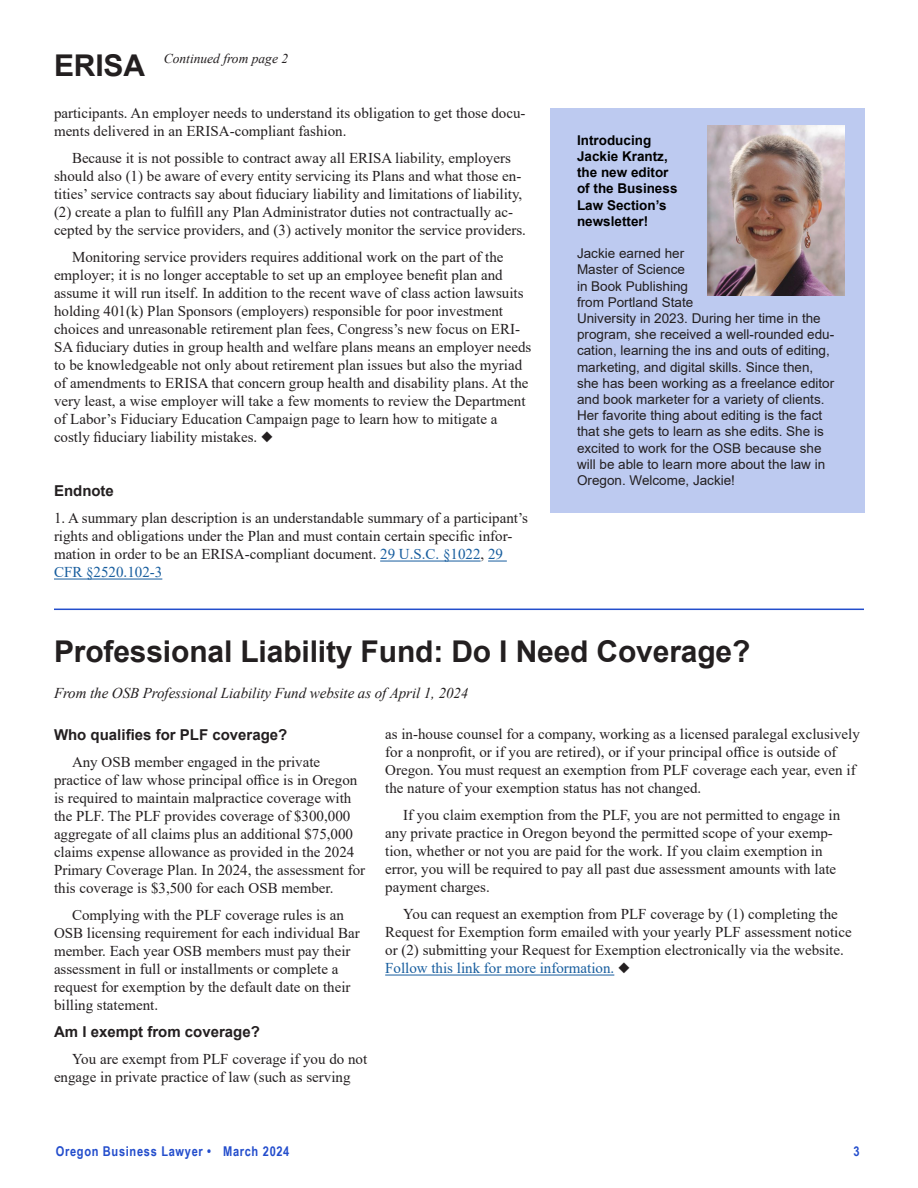
<style>
.page{position:relative;width:918px;height:1188px;background:#fff}
.page>*{position:absolute;margin:0;border:0;box-sizing:border-box;transform-origin:0 0}
.title_article{font:700 30px "Arial";letter-spacing:-.005em;color:#231f20}
.paragraph_article{font:15px/18px "Times New Roman";color:#231f20}
.endnote{font:15px/18px "Times New Roman";color:#231f20}
.author_article{font:italic 15px "Times New Roman";letter-spacing:-.005em;color:#231f20}
.subheading_article{font:700 15px "Arial";color:#231f20}
.paragraph_side{font:13.5px/16.2px "Arial";color:#231f20}
.heading_side{font:700 13.5px/16.2px "Arial";color:#000}
.title_date_bottom{font:700 13.5px "Arial Narrow";letter-spacing:.05em;color:#234dcc}
.continued_from{font:italic 13.5px "Times New Roman";color:#231f20}
.s1{color:#175d9e}
</style>
<div class="page">
<hr style="left:380px;top:561px;width:101px;height:1px;background:#175d9e">
<svg style="left:488px;top:561px;width:19px;height:1px"></svg>
<hr style="left:54px;top:579px;width:108px;height:1px;background:#175d9e">
<div style="left:550px;top:108px;width:315px;height:405px;background:#bdcaf0"></div>
<img style="left:707px;top:126px;width:137px;height:169px">
<hr style="left:54px;top:609px;width:810px;height:1px;background:#234dcc">
<hr style="left:385px;top:975px;width:229px;height:1px;background:#175d9e">
<p class="title_article" style="left:54px;top:44px;width:93px">ERISA</p>
<p class="continued_from" style="left:164px;top:50px;width:126px">Continued from page 2</p>
<p class="paragraph_article" style="left:54px;top:104px;width:473px">participants. An employer needs to understand its obligation to get those docu&shy;ments delivered in an ERISA-compliant fashion.</p>
<p class="paragraph_article" style="left:54px;top:149px;width:473px;text-indent:18px">Because it is not possible to contract away all ERISA liability, employers should also (1) be aware of every entity servicing its Plans and what those en&shy;tities’ service contracts say about fiduciary liability and limitations of liability, (2) create a plan to fulfill any Plan Administrator duties not contractually ac&shy;cepted by the service providers, and (3) actively monitor the service providers.</p>
<p class="paragraph_article" style="left:54px;top:248px;width:479px;text-indent:18px">Monitoring service providers requires additional work on the part of the employer; it is no longer acceptable to set up an employee benefit plan and assume it will run itself. In addition to the recent wave of class action lawsuits holding 401(k) Plan Sponsors (employers) responsible for poor investment choices and unreasonable retirement plan fees, Congress’s new focus on ERI-SA fiduciary duties in group health and welfare plans means an employer needs to be knowledgeable not only about retirement plan issues but also the myriad of amendments to ERISA that concern group health and disability plans. At the very least, a wise employer will take a few moments to review the Department of Labor’s Fiduciary Education Campaign page to learn how to mitigate a costly fiduciary liability mistakes. ◆</p>
<p class="subheading_article" style="left:54px;top:481px;width:61px">Endnote</p>
<p class="endnote" style="left:54px;top:509px;width:476px">1. A summary plan description is an understandable summary of a participant’s rights and obligations under the Plan and must contain certain specific infor&shy;mation in order to be an ERISA-compliant document. <span class="s1">29 U.S.C. §1022</span>, <span class="s1">29<br>CFR §2520.102-3</span></p>
<p class="heading_side" style="left:577px;top:132px;width:102px">Introducing<br>Jackie Krantz, the new editor of the Business<br>Law Section’s newsletter!</p>
<p class="paragraph_side" style="left:577px;top:245px;width:259px">Jackie earned her<br>Master of Science<br>in Book Publishing<br>from Portland State<br>University in 2023. During her time in the program, she received a well-rounded edu&shy;cation, learning the ins and outs of editing, marketing, and digital skills. Since then, she has been working as a freelance editor and book marketer for a variety of clients.<br>Her favorite thing about editing is the fact that she gets to learn as she edits. She is excited to work for the OSB because she will be able to learn more about the law in Oregon. Welcome, Jackie!</p>
<p class="title_article" style="left:54px;top:630px;width:698px">Professional Liability Fund: Do I Need Coverage?</p>
<p class="author_article" style="left:54px;top:682px;width:416px">From the OSB Professional Liability Fund website as of April 1, 2024</p>
<p class="subheading_article" style="left:54px;top:724px;width:235px">Who qualifies for PLF coverage?</p>
<p class="paragraph_article" style="left:54px;top:752px;width:313px;text-indent:18px">Any OSB member engaged in the private practice of law whose principal office is in Oregon is required to maintain malpractice coverage with the PLF. The PLF provides coverage of $300,000 aggregate of all claims plus an additional $75,000 claims expense allowance as provided in the 2024<br>Primary Coverage Plan. In 2024, the assessment for this coverage is $3,500 for each OSB member.</p>
<p class="paragraph_article" style="left:54px;top:905px;width:307px;text-indent:18px">Complying with the PLF coverage rules is an OSB licensing requirement for each individual Bar member. Each year OSB members must pay their assessment in full or installments or complete a request for exemption by the default date on their billing statement.</p>
<p class="subheading_article" style="left:54px;top:1021px;width:207px">Am I exempt from coverage?</p>
<p class="paragraph_article" style="left:54px;top:1049px;width:315px;text-indent:18px">You are exempt from PLF coverage if you do not engage in private practice of law (such as serving</p>
<p class="paragraph_article" style="left:385px;top:725px;width:476px">as in-house counsel for a company, working as a licensed paralegal exclusively for a nonprofit, or if you are retired), or if your principal office is outside of Oregon. You must request an exemption from PLF coverage each year, even if the nature of your exemption status has not changed.</p>
<p class="paragraph_article" style="left:385px;top:806px;width:457px;text-indent:18px">If you claim exemption from the PLF, you are not permitted to engage in any private practice in Oregon beyond the permitted scope of your exemp&shy;tion, whether or not you are paid for the work. If you claim exemption in error, you will be required to pay all past due assessment amounts with late payment charges.</p>
<p class="paragraph_article" style="left:385px;top:905px;width:468px;text-indent:18px">You can request an exemption from PLF coverage by (1) completing the Request for Exemption form emailed with your yearly PLF assessment notice or (2) submitting your Request for Exemption electronically via the website.<br><span class="s1">Follow this link for more information.</span> ◆</p>
<p class="title_date_bottom" style="left:56px;top:1141px;width:235px">Oregon Business Lawyer • March 2024</p>
<p class="title_date_bottom" style="left:854px;top:1141px;width:8px">3</p>
</div>
